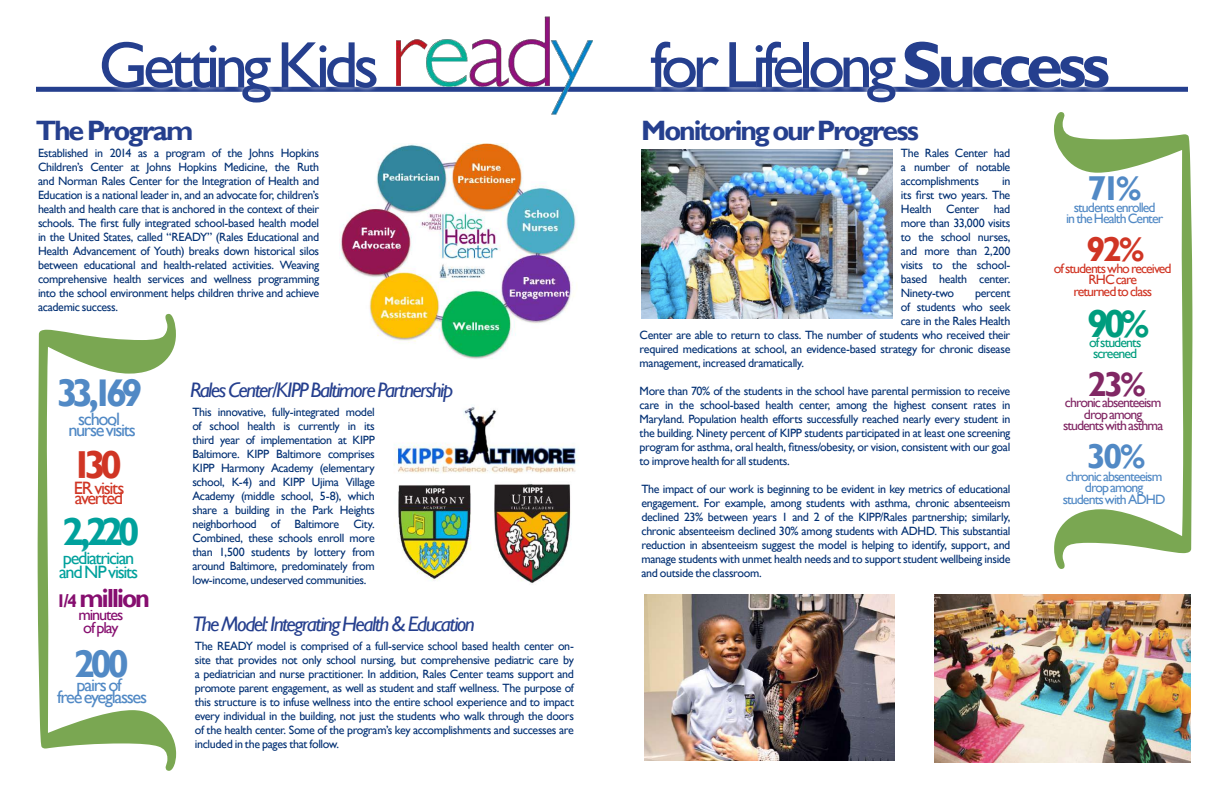
<style>
.page{position:relative;width:1224px;height:792px;background:#fff}
.page>*{position:absolute;margin:0;border:0;box-sizing:border-box;transform-origin:0 0}
.t1{font:66px "Gill Sans";letter-spacing:-.085em;color:#253f8e}
.t2{font:700 39px "Gill Sans";color:#00a19c}
.t3{font:700 39px "Gill Sans";color:#d03524}
.t4{font:700 39px "Gill Sans";color:#009d7e}
.t5{font:700 38.6px "Gill Sans";letter-spacing:-.155em;color:#5189c5}
.t6{font:700 34.5px "Gill Sans";color:#5189c5}
.t7{font:700 34.5px "Gill Sans";color:#d03524}
.t8{font:700 34.5px "Gill Sans";color:#812764}
.t9{font:700 28px "Gill Sans";letter-spacing:-.075em;color:#253f8e}
.t10{font:700 26.2px "Gill Sans";letter-spacing:-.075em;color:#860e6f}
.t11{font:italic 21px "Gill Sans";letter-spacing:-.07em;color:#253f8e}
.t12{font:17.9px "Gill Sans";letter-spacing:-.07em;color:#5189c5}
.t13{font:17.9px/14px "Gill Sans";letter-spacing:-.07em;color:#00a19c}
.t14{font:17.9px "Gill Sans";letter-spacing:-.07em;color:#d03524}
.t15{font:15.9px/12.6px "Gill Sans";letter-spacing:-.07em;color:#860e6f;text-align:center}
.t16{font:13.6px/11.5px "Gill Sans";letter-spacing:-.07em;color:#5189c5;text-align:center}
.t17{font:13.6px/11.5px "Gill Sans";letter-spacing:-.07em;color:#812764;text-align:center}
.t18{font:13.6px/11.6px "Gill Sans";letter-spacing:-.07em;color:#d03524;text-align:center}
.t19{font:13.6px/11px "Gill Sans";letter-spacing:-.07em;color:#009d7e;text-align:center}
.t20{font:12px/14px "Gill Sans";letter-spacing:-.03em;color:#002f73;text-align:justify}
.s1{font-weight:700}
.s2{font-size:18.4px}
</style>
<div class="page">
<div style="left:36px;top:87px;width:1152px;height:5px;background:#253f8e"></div>
<div style="left:645px;top:36px;width:469px;height:72px;background:#fff"></div>
<div style="left:97px;top:37px;width:284px;height:71px;background:#fff"></div>
<img style="left:396px;top:16px;width:197px;height:99px">
<img style="left:394px;top:406px;width:184px;height:178px">
<img style="left:339px;top:144px;width:238px;height:215px">
<img style="left:644px;top:595px;width:251px;height:166px">
<img style="left:641px;top:150px;width:251px;height:168px">
<img style="left:935px;top:595px;width:255px;height:167px">
<h1 class="t1" style="left:98px;top:27px;width:282px">Getting Kids</h1>
<h1 class="t1" style="left:650px;top:27px;width:461px">for Lifelong <span class="s1">Success</span></h1>
<h3 class="t9" style="left:36px;top:113px;width:159px">The Program</h3>
<p class="t20" style="left:38px;top:146px;width:283px">Established in 2014 as a program of the Johns Hopkins Children’s Center at Johns Hopkins Medicine, the Ruth and Norman Rales Center for the Integration of Health and Education is a national leader in, and an advocate for, children’s health and health care that is anchored in the context of their schools. The first fully integrated school-based health model in the United States, called “READY” (Rales Educational and Health Advancement of Youth) breaks down historical silos between educational and health-related activities. Weaving comprehensive health services and wellness programming into the school environment helps children thrive and achieve academic success.</p>
<h3 class="t5" style="left:57px;top:370px;width:87px">33,169</h3>
<h3 class="t12" style="left:78px;top:408px;width:43px">school</h3>
<h3 class="t12" style="left:68px;top:420px;width:69px">nurse visits</h3>
<h2 class="t3" style="left:71px;top:442px;width:52px">130</h2>
<h3 class="t14" style="left:74px;top:477px;width:52px">ER visits</h3>
<h3 class="t14" style="left:75px;top:488px;width:50px">averted</h3>
<h2 class="t2" style="left:62px;top:509px;width:79px">2,220</h2>
<h3 class="t13" style="left:59px;top:551px;width:81px">pediatrician and NP visits</h3>
<h3 class="t10" style="left:56px;top:582px;width:96px"><span class="s2">1/4</span> million</h3>
<h3 class="t15" style="left:78px;top:609px;width:46px">minutes of play</h3>
<h3 class="t5" style="left:74px;top:640px;width:56px">200</h3>
<h3 class="t12" style="left:77px;top:675px;width:47px">pairs of</h3>
<h3 class="t12" style="left:57px;top:687px;width:92px">free eyeglasses</h3>
<h3 class="t11" style="left:190px;top:377px;width:265px">Rales Center/KIPP Baltimore Partnership</h3>
<p class="t20" style="left:192px;top:406px;width:184px">This innovative, fully-integrated model of school health is currently in its third year of implementation at KIPP Baltimore. KIPP Baltimore comprises KIPP Harmony Academy (elementary school, K-4) and KIPP Ujima Village Academy (middle school, 5-8), which share a building in the Park Heights neighborhood of Baltimore City.<br>Combined, these schools enroll more than 1,500 students by lottery from around Baltimore, predominately from low-income, undeserved communities.</p>
<h3 class="t11" style="left:192px;top:612px;width:284px">The Model: Integrating Health &amp; Education</h3>
<p class="t20" style="left:195px;top:640px;width:381px">The READY model is comprised of a full-service school based health center on&shy;site that provides not only school nursing, but comprehensive pediatric care by a pediatrician and nurse practitioner. In addition, Rales Center teams support and promote parent engagement, as well as student and staff wellness. The purpose of this structure is to infuse wellness into the entire school experience and to impact every individual in the building, not just the students who walk through the doors of the health center. Some of the program’s key accomplishments and successes are included in the pages that follow.</p>
<h3 class="t9" style="left:641px;top:113px;width:279px">Monitoring our Progress</h3>
<p class="t20" style="left:901px;top:146px;width:111px">The Rales Center had a number of notable accomplishments</p>
<p class="t20" style="left:901px;top:174px;width:111px;text-indent:101px">in its first two years. The Health Center had more than 33,000 visits to the school nurses, and more than 2,200 visits to the school&shy;based health center.<br>Ninety-two</p>
<p class="t20" style="left:975px;top:286px;width:37px">percent</p>
<p class="t20" style="left:901px;top:300px;width:111px">of students who seek</p>
<p class="t20" style="left:901px;top:314px;width:111px">care in the Rales Health</p>
<p class="t20" style="left:640px;top:328px;width:372px">Center are able to return to class. The number of students who received their</p>
<p class="t20" style="left:640px;top:342px;width:372px">required medications at school, an evidence-based strategy for chronic disease</p>
<p class="t20" style="left:640px;top:356px;width:166px">management, increased dramatically.</p>
<p class="t20" style="left:640px;top:385px;width:372px">More than 70% of the students in the school have parental permission to receive care in the school-based health center, among the highest consent rates in Maryland. Population health efforts successfully reached nearly every student in the building. Ninety percent of KIPP students participated in at least one screening program for asthma, oral health, fitness/obesity, or vision, consistent with our goal to improve health for all students.</p>
<p class="t20" style="left:641px;top:483px;width:371px">The impact of our work is beginning to be evident in key metrics of educational engagement. For example, among students with asthma, chronic absenteeism declined 23% between years 1 and 2 of the KIPP/Rales partnership; similarly, chronic absenteeism declined 30% among students with ADHD. This substantial reduction in absenteeism suggest the model is helping to identify, support, and manage students with unmet health needs and to support student wellbeing inside and outside the classroom.</p>
<h3 class="t6" style="left:1087px;top:168px;width:56px">71%</h3>
<p class="t16" style="left:1066px;top:213px;width:99px">in the Health Center</p>
<p class="t16" style="left:1074px;top:202px;width:83px">students enrolled</p>
<h3 class="t7" style="left:1086px;top:229px;width:60px">92%</h3>
<p class="t18" style="left:1073px;top:274px;width:80px">RHC care returned to class</p>
<p class="t18" style="left:1054px;top:262px;width:119px">of students who received</p>
<h2 class="t4" style="left:1087px;top:300px;width:64px">90%</h2>
<p class="t19" style="left:1089px;top:338px;width:54px">of students screened</p>
<h3 class="t8" style="left:1088px;top:363px;width:60px">23%</h3>
<p class="t17" style="left:1063px;top:409px;width:102px">drop among students with asthma</p>
<p class="t17" style="left:1065px;top:397px;width:98px">chronic absenteeism</p>
<h3 class="t6" style="left:1087px;top:436px;width:60px">30%</h3>
<p class="t16" style="left:1063px;top:482px;width:104px">drop among students with ADHD</p>
<p class="t16" style="left:1066px;top:470px;width:98px">chronic absenteeism</p>
</div>
